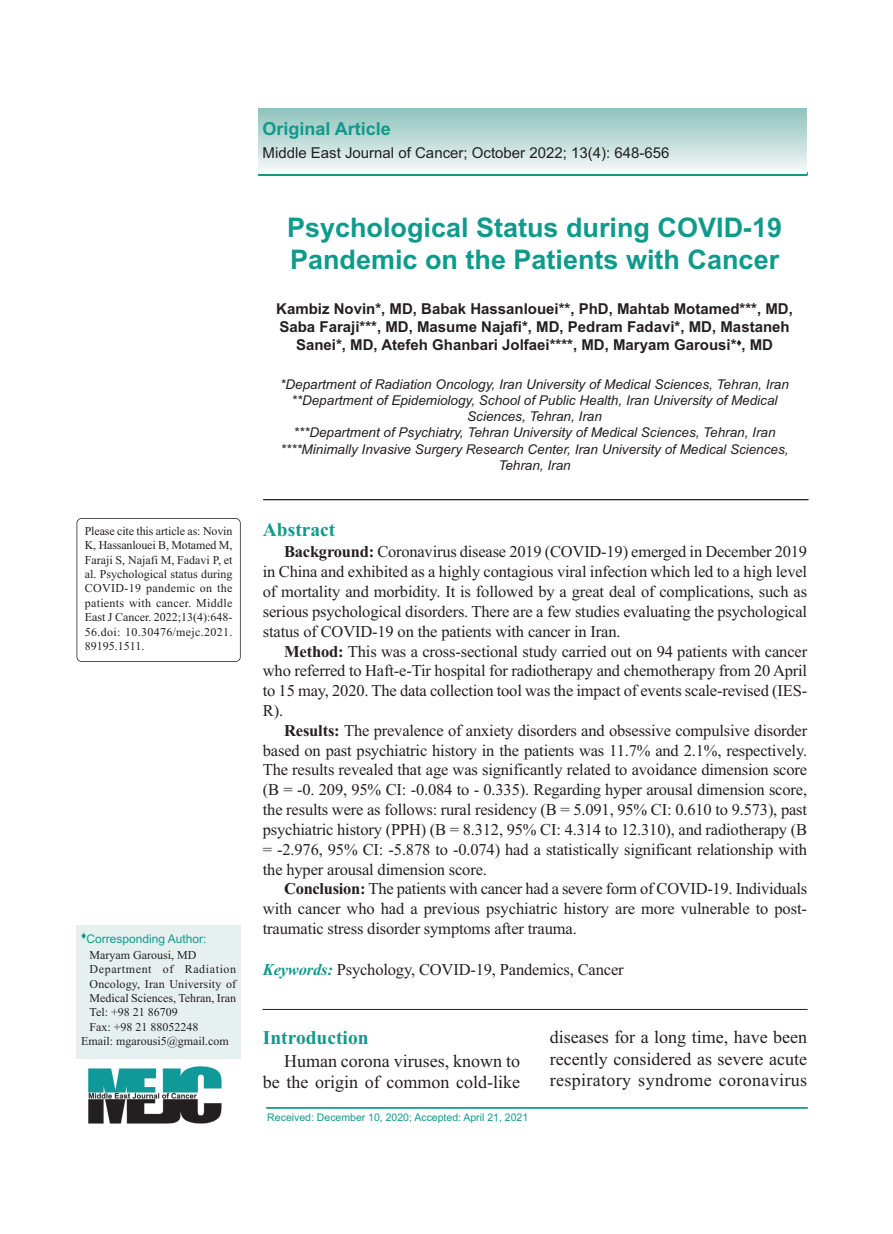
<style>
.page{position:relative;width:893px;height:1234px;background:#fff}
.page>*{position:absolute;margin:0;border:0;box-sizing:border-box;transform-origin:0 0}
.t1{font:700 27px/32.4px "Arial";color:#0f9a8c}
.t2{font:700 19.5px "Times New Roman";color:#0f9a8c}
.t3{font:18px/21.6px "Times New Roman";color:#231f20;text-align:right}
.t4{font:700 18px "Arial";color:#0f9a8c}
.t5{font:16.5px/19.8px "Times New Roman";letter-spacing:-.01em;color:#231f20;text-align:justify}
.t6{font:700 15px/18px "Arial";color:#231f20;text-align:center}
.t7{font:15px "Arial";color:#231f20}
.t8{font:italic 13.5px/16.2px "Arial";color:#231f20;text-align:center}
.t9{font:12px/14.4px "Times New Roman";color:#231f20;text-align:justify}
.t10{font:12px "Arial";color:#0f9a8c}
.t11{font:10.5px "Arial";color:#0f9a8c}
.s1{font-weight:700}
.s2{font-weight:700;font-style:italic;color:#0f9a8c}
</style>
<div class="page">
<hr style="left:263px;top:499px;width:545px;height:1px;background:#231f20">
<hr style="left:266px;top:1107px;width:542px;height:1px;background:#0f9a8c">
<hr style="left:259px;top:172px;width:548px;height:3px;background:#0f9a8c">
<div style="left:258px;top:109px;width:548px;height:65px;background:linear-gradient(to bottom,#8fc3bd,#f7faf9)"></div>
<div style="left:77px;top:924px;width:164px;height:134px;background:#e6f1ef"></div>
<div style="left:77px;top:518px;width:164px;height:143px;border:2px solid #231f20;border-radius:5px"></div>
<hr style="left:262px;top:1008px;width:546px;height:1px;background:#231f20">
<img style="left:88px;top:1066px;width:133px;height:57px">
<p class="t4" style="left:263px;top:122px;width:130px">Original Article</p>
<p class="t7" style="left:263px;top:147px;width:408px">Middle East Journal of Cancer; October 2022; 13(4): 648-656</p>
<p class="t1" style="left:287px;top:213px;width:497px">Psychological Status during COVID-19<br>Pandemic on the Patients with Cancer</p>
<p class="t6" style="left:276px;top:301px;width:518px">Kambiz Novin*, MD, Babak Hassanlouei**, PhD, Mahtab Motamed***, MD,<br>Saba Faraji***, MD, Masume Najafi*, MD, Pedram Fadavi*, MD, Mastaneh<br>Sanei*, MD, Atefeh Ghanbari Jolfaei****, MD, Maryam Garousi*<sup>♦</sup>, MD</p>
<p class="t8" style="left:280px;top:377px;width:510px">*Department of Radiation Oncology, Iran University of Medical Sciences, Tehran, Iran</p>
<p class="t8" style="left:292px;top:393px;width:487px">**Department of Epidemiology, School of Public Health, Iran University of Medical<br>Sciences, Tehran, Iran</p>
<p class="t8" style="left:294px;top:426px;width:483px">***Department of Psychiatry, Tehran University of Medical Sciences, Tehran, Iran</p>
<p class="t8" style="left:281px;top:442px;width:509px">****Minimally Invasive Surgery Research Center, Iran University of Medical Sciences,<br>Tehran, Iran</p>
<p class="t2" style="left:263px;top:523px;width:74px">Abstract</p>
<p class="t5" style="left:263px;top:543px;width:546px;text-indent:21px"><span class="s1">Background:</span> Coronavirus disease 2019 (COVID-19) emerged in December 2019 in China and exhibited as a highly contagious viral infection which led to a high level of mortality and morbidity. It is followed by a great deal of complications, such as serious psychological disorders. There are a few studies evaluating the psychological status of COVID-19 on the patients with cancer in Iran.</p>
<p class="t5" style="left:263px;top:642px;width:546px;text-indent:21px"><span class="s1">Method:</span> This was a cross-sectional study carried out on 94 patients with cancer who referred to Haft-e-Tir hospital for radiotherapy and chemotherapy from 20 April to 15 may, 2020. The data collection tool was the impact of events scale-revised (IES-R).</p>
<p class="t5" style="left:263px;top:721px;width:546px;text-indent:21px"><span class="s1">Results:</span> The prevalence of anxiety disorders and obsessive compulsive disorder based on past psychiatric history in the patients was 11.7% and 2.1%, respectively.<br>The results revealed that age was significantly related to avoidance dimension score (B = -0. 209, 95% CI: -0.084 to - 0.335). Regarding hyper arousal dimension score, the results were as follows: rural residency (B = 5.091, 95% CI: 0.610 to 9.573), past psychiatric history (PPH) (B = 8.312, 95% CI: 4.314 to 12.310), and radiotherapy (B = -2.976, 95% CI: -5.878 to -0.074) had a statistically significant relationship with the hyper arousal dimension score.</p>
<p class="t5" style="left:263px;top:880px;width:546px;text-indent:21px"><span class="s1">Conclusion:</span> The patients with cancer had a severe form of COVID-19. Individuals with cancer who had a previous psychiatric history are more vulnerable to post&shy;traumatic stress disorder symptoms after trauma.</p>
<p class="t5" style="left:263px;top:960px;width:362px"><span class="s2">Keywords:</span> Psychology, COVID-19, Pandemics, Cancer</p>
<p class="t9" style="left:85px;top:524px;width:149px">Please cite this article as: Novin K, Hassanlouei B, Motamed M, Faraji S, Najafi M, Fadavi P, et al. Psychological status during COVID-19 pandemic on the patients with cancer. Middle East J Cancer. 2022;13(4):648- 56.doi: 10.30476/mejc.2021.<br>89195.1511.</p>
<p class="t10" style="left:81px;top:934px;width:127px"><sup>♦</sup>Corresponding Author:</p>
<p class="t9" style="left:90px;top:948px;width:108px">Maryam Garousi, MD</p>
<p class="t9" style="left:90px;top:962px;width:148px">Department of Radiation Oncology, Iran University of Medical Sciences, Tehran, Iran</p>
<p class="t9" style="left:90px;top:1006px;width:90px">Tel: +98 21 86709</p>
<p class="t9" style="left:90px;top:1020px;width:111px">Fax: +98 21 88052248</p>
<p class="t9" style="left:81px;top:1034px;width:149px">Email: mgarousi5@gmail.com</p>
<p class="t2" style="left:263px;top:1030px;width:107px">Introduction</p>
<p class="t3" style="left:263px;top:1051px;width:259px">Human corona viruses, known to be the origin of common cold-like</p>
<p class="t3" style="left:550px;top:1027px;width:259px;text-align:justify">diseases for a long time, have been recently considered as severe acute respiratory syndrome coronavirus</p>
<p class="t11" style="left:267px;top:1113px;width:262px">Received: December 10, 2020; Accepted: April 21, 2021</p>
</div>
